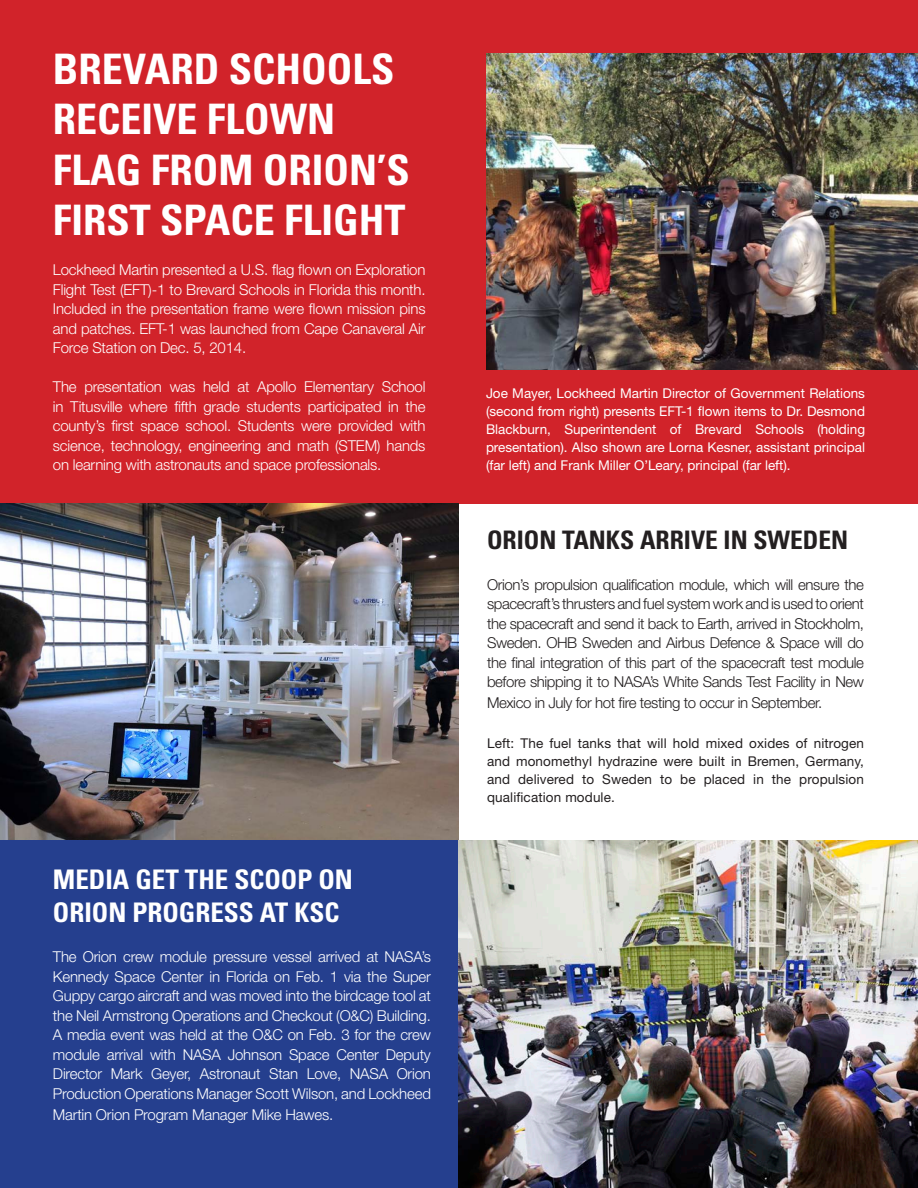
<style>
.page{position:relative;width:918px;height:1188px;background:#fff}
.page>*{position:absolute;margin:0;border:0;box-sizing:border-box;transform-origin:0 0}
.t1{font:700 condensed 42px/50.4px "Univers LT Std";color:#fff}
.t2{font:700 condensed 27px/32.4px "Univers LT Std";color:#fff}
.t3{font:700 condensed 25.5px "Univers LT Std";color:#231f20}
.t4{font:300 15px/19.5px "Helvetica Neue LT Std";letter-spacing:-.015em;color:#fff;text-align:justify}
.t5{font:300 15px/19.5px "Helvetica Neue LT Std";letter-spacing:-.03em;color:#231f20;text-align:justify}
.t6{font:13.5px/18px "Helvetica Neue LT Std";letter-spacing:-.005em;color:#fff;text-align:justify}
.t7{font:13.5px/18px "Helvetica Neue LT Std";letter-spacing:.01em;color:#231f20;text-align:justify}
</style>
<div class="page">
<div style="left:0;top:0;width:918px;height:503px;background:#d1232a"></div>
<img style="left:486px;top:53px;width:432px;height:316px">
<img style="left:0;top:503px;width:459px;height:337px">
<div style="left:0;top:840px;width:918px;height:348px;background:#253f8e"></div>
<img style="left:459px;top:840px;width:459px;height:348px">
<p class="t1" style="left:53px;top:43px;width:358px">BREVARD SCHOOLS<br>RECEIVE FLOWN<br>FLAG FROM ORION’S<br>FIRST SPACE FLIGHT</p>
<p class="t4" style="left:53px;top:260px;width:374px">Lockheed Martin presented a U.S. flag flown on Exploration Flight Test (EFT)-1 to Brevard Schools in Florida this month.<br>Included in the presentation frame were flown mission pins and patches. EFT-1 was launched from Cape Canaveral Air Force Station on Dec. 5, 2014.</p>
<p class="t4" style="left:53px;top:377px;width:374px">The presentation was held at Apollo Elementary School in Titusville where fifth grade students participated in the county’s first space school. Students were provided with science, technology, engineering and math (STEM) hands on learning with astronauts and space professionals.</p>
<p class="t2" style="left:53px;top:863px;width:301px">MEDIA GET THE SCOOP ON<br>ORION PROGRESS AT KSC</p>
<p class="t4" style="left:53px;top:947px;width:380px">The Orion crew module pressure vessel arrived at NASA’s Kennedy Space Center in Florida on Feb. 1 via the Super Guppy cargo aircraft and was moved into the birdcage tool at the Neil Armstrong Operations and Checkout (O&amp;C) Building.<br>A media event was held at the O&amp;C on Feb. 3 for the crew module arrival with NASA Johnson Space Center Deputy Director Mark Geyer, Astronaut Stan Love, NASA Orion Production Operations Manager Scott Wilson, and Lockheed</p>
<p class="t4" style="left:53px;top:1104px;width:282px">Martin Orion Program Manager Mike Hawes.</p>
<p class="t6" style="left:486px;top:384px;width:381px">Joe Mayer, Lockheed Martin Director of Government Relations (second from right) presents EFT-1 flown items to Dr. Desmond Blackburn, Superintendent of Brevard Schools (holding presentation). Also shown are Lorna Kesner, assistant principal (far left) and Frank Miller O’Leary, principal (far left).</p>
<p class="t3" style="left:487px;top:524px;width:363px">ORION TANKS ARRIVE IN SWEDEN</p>
<p class="t5" style="left:487px;top:574px;width:378px">Orion’s propulsion qualification module, which will ensure the spacecraft’s thrusters and fuel system work and is used to orient the spacecraft and send it back to Earth, arrived in Stockholm, Sweden. OHB Sweden and Airbus Defence &amp; Space will do the final integration of this part of the spacecraft test module before shipping it to NASA’s White Sands Test Facility in New</p>
<p class="t5" style="left:487px;top:693px;width:337px">Mexico in July for hot fire testing to occur in September.</p>
<p class="t7" style="left:487px;top:734px;width:378px">Left: The fuel tanks that will hold mixed oxides of nitrogen and monomethyl hydrazine were built in Bremen, Germany, and delivered to Sweden to be placed in the propulsion qualification module.</p>
</div>
